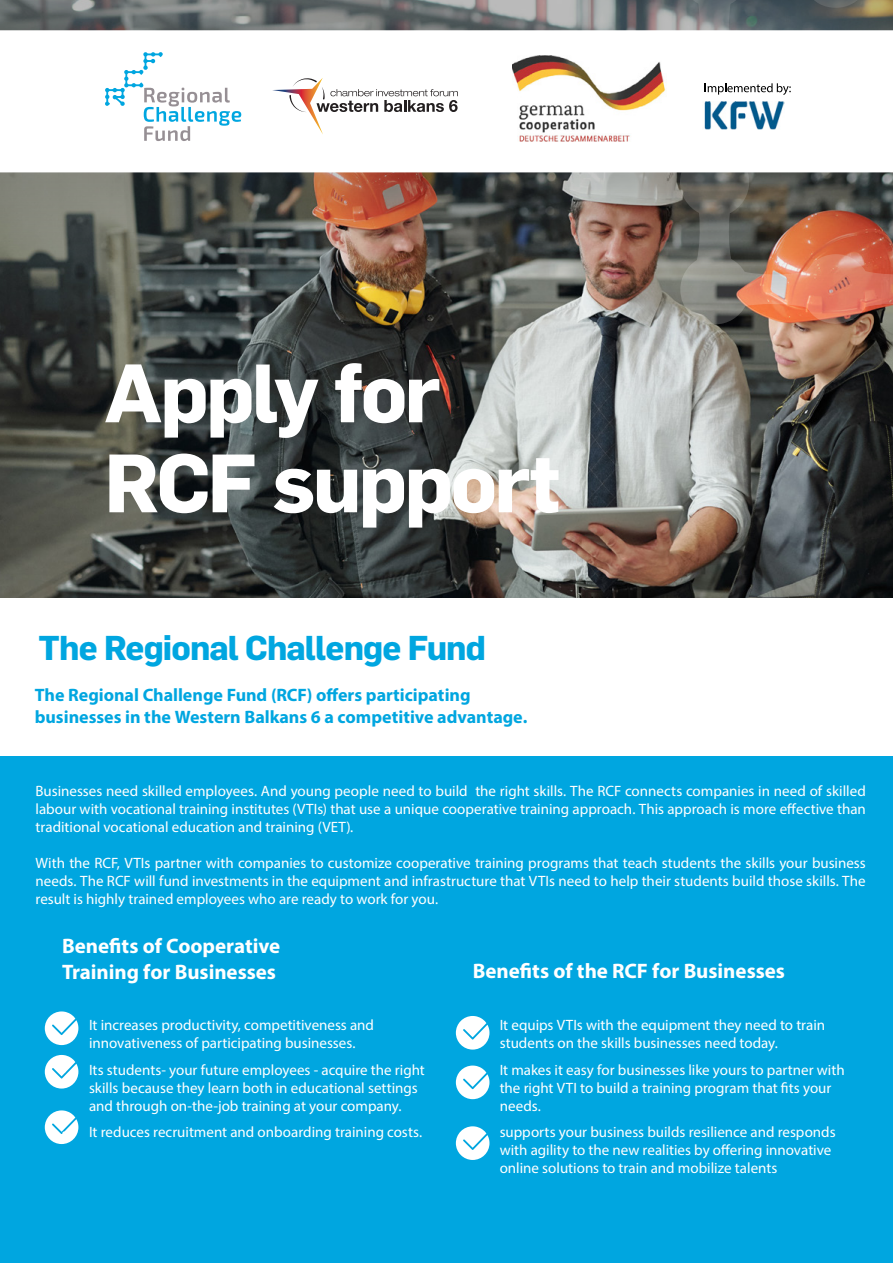
<style>
.page{position:relative;width:893px;height:1263px;background:#fff}
.page>*{position:absolute;margin:0;border:0;box-sizing:border-box;transform-origin:0 0}
.t1{font:700 81px/90px "Flama";letter-spacing:-.03em;color:#fff}
.t2{font:700 33.9px "Flama";letter-spacing:-.025em;color:#00a6e0}
.t3{font:700 21px/25.2px "Myriad Pro";color:#fff}
.t4{font:700 18px/22.5px "Myriad Pro";color:#00a6e0}
.t5{font:15px/18px "Myriad Pro";color:#fff}
</style>
<div class="page">
<div style="left:0;top:756px;width:893px;height:507px;background:#00a6e0"></div>
<img style="left:0;top:290px;width:893px;height:307px">
<img style="left:680px;top:290px;width:213px;height:34px">
<svg style="left:456px;top:1016px;width:33px;height:33px"></svg>
<svg style="left:456px;top:1065px;width:33px;height:34px"></svg>
<svg style="left:456px;top:1126px;width:33px;height:34px"></svg>
<svg style="left:45px;top:1011px;width:33px;height:34px"></svg>
<svg style="left:45px;top:1055px;width:33px;height:33px"></svg>
<svg style="left:45px;top:1110px;width:33px;height:34px"></svg>
<img style="left:0;top:0;width:893px;height:290px">
<svg style="left:0;top:30px;width:893px;height:142px"></svg>
<svg style="left:105px;top:52px;width:136px;height:89px"></svg>
<img style="left:512px;top:55px;width:155px;height:87px">
<img style="left:702px;top:102px;width:82px;height:28px">
<svg style="left:705px;top:83px;width:86px;height:12px"></svg>
<svg style="left:272px;top:78px;width:186px;height:57px"></svg>
<h1 class="t1" style="left:104px;top:343px;width:457px">Apply for<br>RCF support</h1>
<h2 class="t2" style="left:39px;top:623px;width:449px">The Regional Challenge Fund</h2>
<p class="t4" style="left:35px;top:683px;width:494px">The Regional Challenge Fund (RCF) offers participating businesses in the Western Balkans 6 a competitive advantage.</p>
<p class="t5" style="left:36px;top:781px;width:832px;text-align:justify">Businesses need skilled employees. And young people need to build the right skills. The RCF connects companies in need of skilled labour with vocational training institutes (VTIs) that use a unique cooperative training approach. This approach is more effective than traditional vocational education and training (VET).</p>
<p class="t5" style="left:36px;top:853px;width:832px;text-align:justify">With the RCF, VTIs partner with companies to customize cooperative training programs that teach students the skills your business needs. The RCF will fund investments in the equipment and infrastructure that VTIs need to help their students build those skills. The result is highly trained employees who are ready to work for you.</p>
<h3 class="t3" style="left:62px;top:933px;width:220px">Benefits of Cooperative<br>Training for Businesses</h3>
<p class="t5" style="left:62px;top:1016px;width:314px;text-align:center">• It increases productivity, competitiveness and innovativeness of participating businesses.</p>
<p class="t5" style="left:89px;top:1060px;width:337px;text-indent:-27px">• Its students- your future employees - acquire the right skills because they learn both in educational settings and through on-the-job training at your company.</p>
<p class="t5" style="left:62px;top:1123px;width:362px">• It reduces recruitment and onboarding training costs.</p>
<h3 class="t3" style="left:473px;top:958px;width:314px">Benefits of the RCF for Businesses</h3>
<p class="t5" style="left:500px;top:1016px;width:327px;text-indent:-27px">• It equips VTIs with the equipment they need to train students on the skills businesses need today.</p>
<p class="t5" style="left:500px;top:1060px;width:347px;text-indent:-27px">• It makes it easy for businesses like yours to partner with the right VTI to build a training program that fits your needs.</p>
<p class="t5" style="left:500px;top:1123px;width:337px;text-indent:-27px">• supports your business builds resilience and responds with agility to the new realities by offering innovative online solutions to train and mobilize talents</p>
</div>
